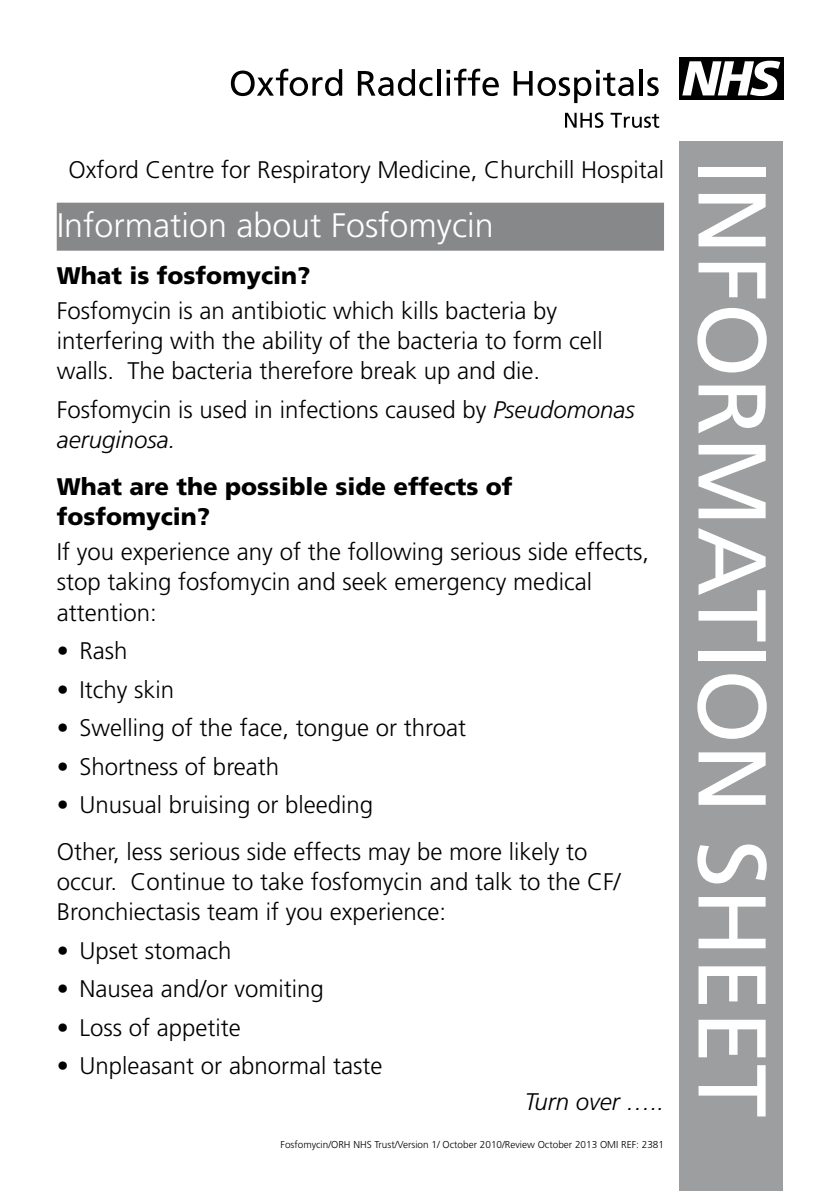
<style>
.page{position:relative;width:840px;height:1191px;background:#fff}
.page>*{position:absolute;margin:0;border:0;box-sizing:border-box;transform-origin:0 0}
.t1{font:96px "Frutiger";color:#fff}
.t2{font:300 34px "Frutiger";color:#fff}
.t3{font:300 24px/30px "Frutiger";color:#000}
.t4{font:900 24px/30px "Frutiger";color:#000}
.t5{font:italic 300 24px "Frutiger";color:#000}
.t6{font:300 10px "Frutiger";color:#000}
.s1{font-style:italic}
</style>
<div class="page">
<svg style="left:231px;top:69px;width:111px;height:27px"></svg>
<svg style="left:357px;top:69px;width:75px;height:27px"></svg>
<svg style="left:437px;top:69px;width:3px;height:27px"></svg>
<svg style="left:446px;top:69px;width:52px;height:27px"></svg>
<svg style="left:513px;top:70px;width:120px;height:33px"></svg>
<hr style="left:639px;top:69px;width:3px;height:27px;background:#000">
<svg style="left:647px;top:77px;width:11px;height:19px"></svg>
<div style="left:679px;top:57px;width:104px;height:43px;background:#000"></div>
<svg style="left:682px;top:61px;width:97px;height:35px"></svg>
<svg style="left:565px;top:113px;width:38px;height:15px"></svg>
<svg style="left:610px;top:113px;width:49px;height:15px"></svg>
<div style="left:57px;top:203px;width:606px;height:48px;background:#87888a"></div>
<div style="left:679px;top:142px;width:103px;height:1049px;background:#9c9e9f"></div>
<p class="t3" style="left:69px;top:154px;width:596px">Oxford Centre for Respiratory Medicine, Churchill Hospital</p>
<h2 class="t2" style="left:57px;top:205px;width:438px">Information about Fosfomycin</h2>
<p class="t4" style="left:57px;top:260px;width:255px">What is fosfomycin?</p>
<p class="t3" style="left:57px;top:296px;width:547px">Fosfomycin is an antibiotic which kills bacteria by interfering with the ability of the bacteria to form cell walls. The bacteria therefore break up and die.</p>
<p class="t3" style="left:57px;top:394px;width:579px">Fosfomycin is used in infections caused by <span class="s1">Pseudomonas aeruginosa.</span></p>
<p class="t4" style="left:57px;top:471px;width:457px">What are the possible side effects of fosfomycin?</p>
<p class="t3" style="left:57px;top:537px;width:593px">If you experience any of the following serious side effects, stop taking fosfomycin and seek emergency medical attention:</p>
<p class="t3" style="left:57px;top:635px;width:72px">• Rash</p>
<p class="t3" style="left:57px;top:674px;width:119px">• Itchy skin</p>
<p class="t3" style="left:57px;top:712px;width:410px">• Swelling of the face, tongue or throat</p>
<p class="t3" style="left:57px;top:751px;width:224px">• Shortness of breath</p>
<p class="t3" style="left:57px;top:781px;width:532px;line-height:47px">• Unusual bruising or bleeding<br>Other, less serious side effects may be more likely to</p>
<p class="t3" style="left:57px;top:866px;width:565px">occur. Continue to take fosfomycin and talk to the CF/<br>Bronchiectasis team if you experience:</p>
<p class="t3" style="left:57px;top:935px;width:176px">• Upset stomach</p>
<p class="t3" style="left:57px;top:973px;width:268px">• Nausea and/or vomiting</p>
<p class="t3" style="left:57px;top:1012px;width:186px">• Loss of appetite</p>
<p class="t3" style="left:57px;top:1050px;width:327px">• Unpleasant or abnormal taste</p>
<p class="t5" style="left:524px;top:1088px;width:141px">Turn over …..</p>
<p class="t6" style="left:280px;top:1138px;width:385px">Fosfomycin/ORH NHS Trust/Version 1/ October 2010/Review October 2013 OMI REF: 2381</p>
<h1 class="t1" style="left:788px;top:159px;width:960px;rotate:90deg">INFORMATION SHEET</h1>
</div>
